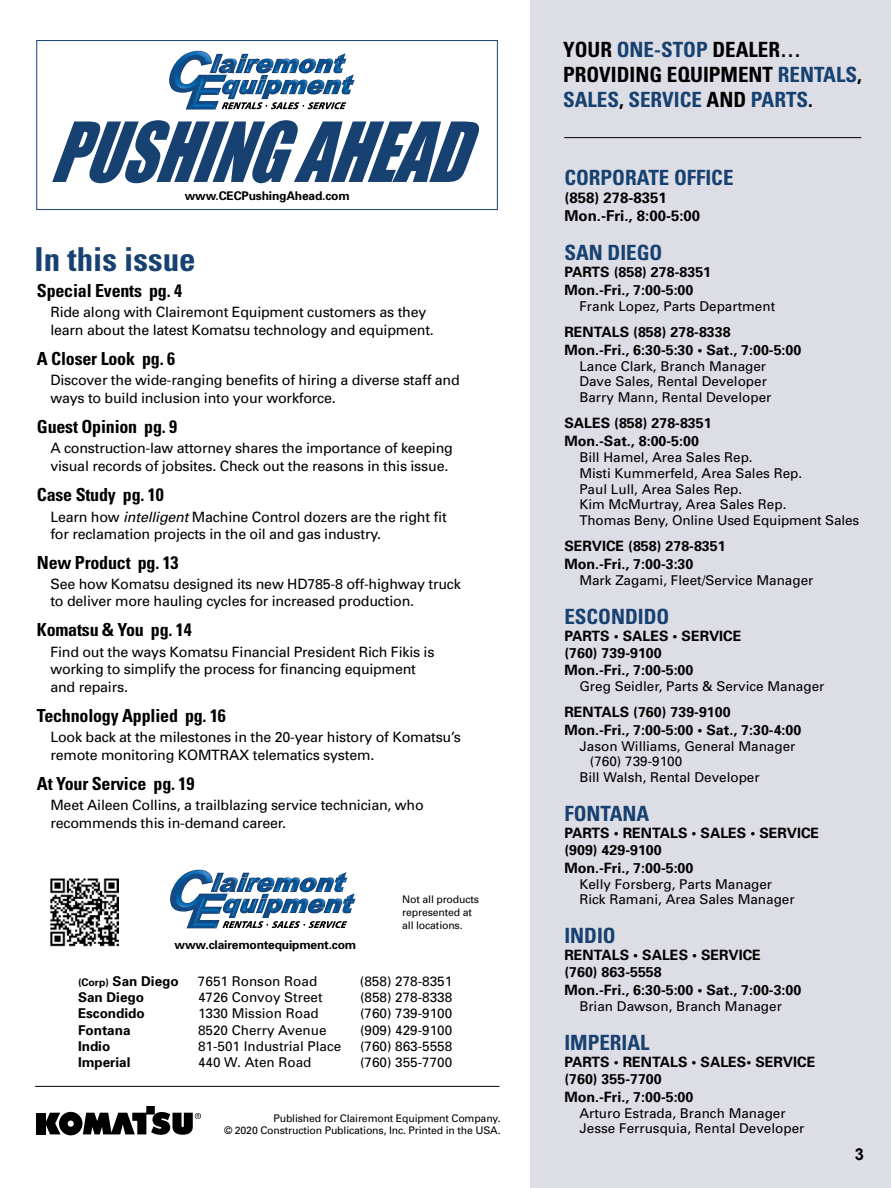
<style>
.page{position:relative;width:891px;height:1188px;background:#fff}
.page>*{position:absolute;margin:0;border:0;box-sizing:border-box;transform-origin:0 0}
.t1{font:italic 76.5px "Impact";color:#164170;scale:.87 1}
.t2{font:700 condensed 33px "Univers";color:#164170}
.t3{font:700 condensed 21px/25.2px "Univers";color:#000}
.t4{font:700 condensed 21px "Univers";color:#164170}
.t5{font:700 condensed 18px "Univers";letter-spacing:-.01em;color:#000}
.t6{font:700 16.5px "Arial";color:#000}
.t7{font:700 15px/18px "Univers";color:#000}
.t8{font:14.25px/18px "Univers";letter-spacing:-.015em;color:#000}
.t9{font:700 14.25px/17.5px "Univers";color:#000}
.t10{font:13.5px/15.8px "Univers";color:#000}
.t11{font:700 13.5px "Univers";color:#000}
.t12{font:700 12px "Univers";letter-spacing:-.015em;color:#000}
.t13{font:10.5px/12.6px "Univers";letter-spacing:-.015em;color:#000}
.s1{font-style:italic}
.s2{font-size:10.5px}
.s3{color:#164170}
</style>
<div class="page">
<svg style="left:170px;top:870px;width:185px;height:58px"></svg>
<div style="left:36px;top:40px;width:462px;height:170px;background:#fff;border:1px solid #164170"></div>
<div style="left:531px;top:0;width:360px;height:1188px;background:#dddde5"></div>
<div style="left:36px;top:1113px;width:9px;height:21px;background:#000"></div>
<svg style="left:45px;top:1106px;width:156px;height:30px"></svg>
<img style="left:51px;top:878px;width:67px;height:69px">
<svg style="left:169px;top:51px;width:186px;height:58px"></svg>
<hr style="left:35px;top:1086px;width:465px;height:1px;background:#000">
<hr style="left:564px;top:137px;width:297px;height:1px;background:#000">
<h1 class="t1" style="left:50px;top:93px;width:525px">PUSHINGAHEAD</h1>
<p class="t12" style="left:185px;top:188px;width:166px">www.CECPushingAhead.com</p>
<h2 class="t2" style="left:34px;top:239px;width:163px">In this issue</h2>
<p class="t5" style="left:37px;top:279px;width:147px">Special Events pg. 4</p>
<p class="t8" style="left:50px;top:302px;width:385px">Ride along with Clairemont Equipment customers as they learn about the latest Komatsu technology and equipment.</p>
<p class="t5" style="left:37px;top:347px;width:140px">A Closer Look pg. 6</p>
<p class="t8" style="left:50px;top:371px;width:411px">Discover the wide-ranging benefits of hiring a diverse staff and ways to build inclusion into your workforce.</p>
<p class="t5" style="left:37px;top:416px;width:142px">Guest Opinion pg. 9</p>
<p class="t8" style="left:50px;top:439px;width:404px">A construction-law attorney shares the importance of keeping visual records of jobsites. Check out the reasons in this issue.</p>
<p class="t5" style="left:37px;top:484px;width:128px">Case Study pg. 10</p>
<p class="t8" style="left:50px;top:508px;width:398px;line-height:17.2px">Learn how <span class="s1">intelligent</span> Machine Control dozers are the right fit for reclamation projects in the oil and gas industry.</p>
<p class="t5" style="left:37px;top:551px;width:143px">New Product pg. 13</p>
<p class="t8" style="left:50px;top:575px;width:412px;line-height:17.2px">See how Komatsu designed its new HD785-8 off-highway truck to deliver more hauling cycles for increased production.</p>
<p class="t5" style="left:37px;top:619px;width:156px">Komatsu &amp; You pg. 14</p>
<p class="t8" style="left:50px;top:642px;width:386px">Find out the ways Komatsu Financial President Rich Fikis is working to simplify the process for financing equipment and repairs.</p>
<p class="t5" style="left:37px;top:704px;width:190px">Technology Applied pg. 16</p>
<p class="t8" style="left:50px;top:728px;width:412px">Look back at the milestones in the 20-year history of Komatsu’s remote monitoring KOMTRAX telematics system.</p>
<p class="t5" style="left:37px;top:773px;width:159px">At Your Service pg. 19</p>
<p class="t8" style="left:50px;top:796px;width:375px;line-height:17.2px">Meet Aileen Collins, a trailblazing service technician, who recommends this in-demand career.</p>
<p class="t12" style="left:175px;top:937px;width:183px">www.clairemontequipment.com</p>
<p class="t13" style="left:402px;top:893px;width:78px">Not all products represented at all locations.</p>
<p class="t11" style="left:78px;top:973px;width:102px"><span class="s2">(Corp)</span> San Diego</p>
<p class="t10" style="left:198px;top:973px;width:121px">7651 Ronson Road</p>
<p class="t10" style="left:360px;top:973px;width:94px">(858) 278-8351</p>
<p class="t11" style="left:78px;top:989px;width:68px">San Diego</p>
<p class="t10" style="left:198px;top:989px;width:126px">4726 Convoy Street</p>
<p class="t10" style="left:360px;top:989px;width:94px">(858) 278-8338</p>
<p class="t11" style="left:78px;top:1005px;width:68px">Escondido</p>
<p class="t10" style="left:198px;top:1006px;width:122px">1330 Mission Road</p>
<p class="t10" style="left:360px;top:1006px;width:94px">(760) 739-9100</p>
<p class="t11" style="left:78px;top:1021px;width:54px">Fontana</p>
<p class="t10" style="left:198px;top:1022px;width:130px">8520 Cherry Avenue</p>
<p class="t10" style="left:360px;top:1022px;width:94px">(909) 429-9100</p>
<p class="t11" style="left:78px;top:1037px;width:34px">Indio</p>
<p class="t10" style="left:198px;top:1038px;width:145px">81-501 Industrial Place</p>
<p class="t10" style="left:360px;top:1038px;width:94px">(760) 863-5558</p>
<p class="t11" style="left:78px;top:1054px;width:54px">Imperial</p>
<p class="t10" style="left:198px;top:1054px;width:115px">440 W. Aten Road</p>
<p class="t10" style="left:360px;top:1054px;width:94px">(760) 355-7700</p>
<p class="t13" style="left:224px;top:1112px;width:278px;text-align:right">Published for Clairemont Equipment Company.<br>© 2020 Construction Publications, Inc. Printed in the USA.</p>
<h3 class="t3" style="left:563px;top:37px;width:300px">YOUR <span class="s3">ONE-STOP</span> DEALER…<br>PROVIDING EQUIPMENT <span class="s3">RENTALS</span>,<br><span class="s3">SALES</span>, <span class="s3">SERVICE</span> AND <span class="s3">PARTS</span>.</h3>
<h3 class="t4" style="left:564px;top:165px;width:171px">CORPORATE OFFICE</h3>
<p class="t7" style="left:564px;top:188px;width:137px">(858) 278-8351<br>Mon.-Fri., 8:00-5:00</p>
<h3 class="t4" style="left:564px;top:239px;width:100px">SAN DIEGO</h3>
<p class="t9" style="left:564px;top:262px;width:148px;line-height:18px">PARTS (858) 278-8351<br>Mon.-Fri., 7:00-5:00</p>
<p class="t10" style="left:579px;top:298px;width:197px">Frank Lopez, Parts Department</p>
<p class="t9" style="left:564px;top:322px;width:239px;line-height:18px">RENTALS (858) 278-8338<br>Mon.-Fri., 6:30-5:30 • Sat., 7:00-5:00</p>
<p class="t10" style="left:579px;top:358px;width:194px">Lance Clark, Branch Manager<br>Dave Sales, Rental Developer<br>Barry Mann, Rental Developer</p>
<p class="t9" style="left:564px;top:414px;width:149px;line-height:18px">SALES (858) 278-8351<br>Mon.-Sat., 8:00-5:00</p>
<p class="t10" style="left:579px;top:449px;width:281px">Bill Hamel, Area Sales Rep.<br>Misti Kummerfeld, Area Sales Rep.<br>Paul Lull, Area Sales Rep.<br>Kim McMurtray, Area Sales Rep.<br>Thomas Beny, Online Used Equipment Sales</p>
<p class="t9" style="left:564px;top:537px;width:163px;line-height:18px">SERVICE (858) 278-8351<br>Mon.-Fri., 7:00-3:30</p>
<p class="t10" style="left:579px;top:572px;width:236px">Mark Zagami, Fleet/Service Manager</p>
<h3 class="t4" style="left:564px;top:603px;width:107px">ESCONDIDO</h3>
<p class="t9" style="left:564px;top:627px;width:179px;line-height:17.1px">PARTS • SALES • SERVICE (760) 739-9100<br>Mon.-Fri., 7:00-5:00</p>
<p class="t10" style="left:579px;top:678px;width:247px">Greg Seidler, Parts &amp; Service Manager</p>
<p class="t9" style="left:564px;top:702px;width:239px;line-height:18px">RENTALS (760) 739-9100<br>Mon.-Fri., 7:00-5:00 • Sat., 7:30-4:00</p>
<p class="t10" style="left:579px;top:738px;width:218px">Jason Williams, General Manager</p>
<p class="t10" style="left:590px;top:753px;width:94px">(760) 739-9100</p>
<p class="t10" style="left:579px;top:769px;width:182px">Bill Walsh, Rental Developer</p>
<h3 class="t4" style="left:564px;top:800px;width:87px">FONTANA</h3>
<p class="t9" style="left:564px;top:823px;width:256px">PARTS • RENTALS • SALES • SERVICE (909) 429-9100<br>Mon.-Fri., 7:00-5:00</p>
<p class="t10" style="left:579px;top:876px;width:217px">Kelly Forsberg, Parts Manager<br>Rick Ramani, Area Sales Manager</p>
<h3 class="t4" style="left:564px;top:923px;width:53px">INDIO</h3>
<p class="t9" style="left:564px;top:946px;width:239px">RENTALS • SALES • SERVICE<br>(760) 863-5558<br>Mon.-Fri., 6:30-5:00 • Sat., 7:00-3:00</p>
<p class="t10" style="left:579px;top:998px;width:204px">Brian Dawson, Branch Manager</p>
<h3 class="t4" style="left:564px;top:1029px;width:87px">IMPERIAL</h3>
<p class="t9" style="left:564px;top:1053px;width:252px">PARTS • RENTALS • SALES• SERVICE (760) 355-7700<br>Mon.-Fri., 7:00-5:00</p>
<p class="t10" style="left:579px;top:1105px;width:227px">Arturo Estrada, Branch Manager<br>Jesse Ferrusquia, Rental Developer</p>
<p class="t6" style="left:855px;top:1144px;width:11px">3</p>
</div>
